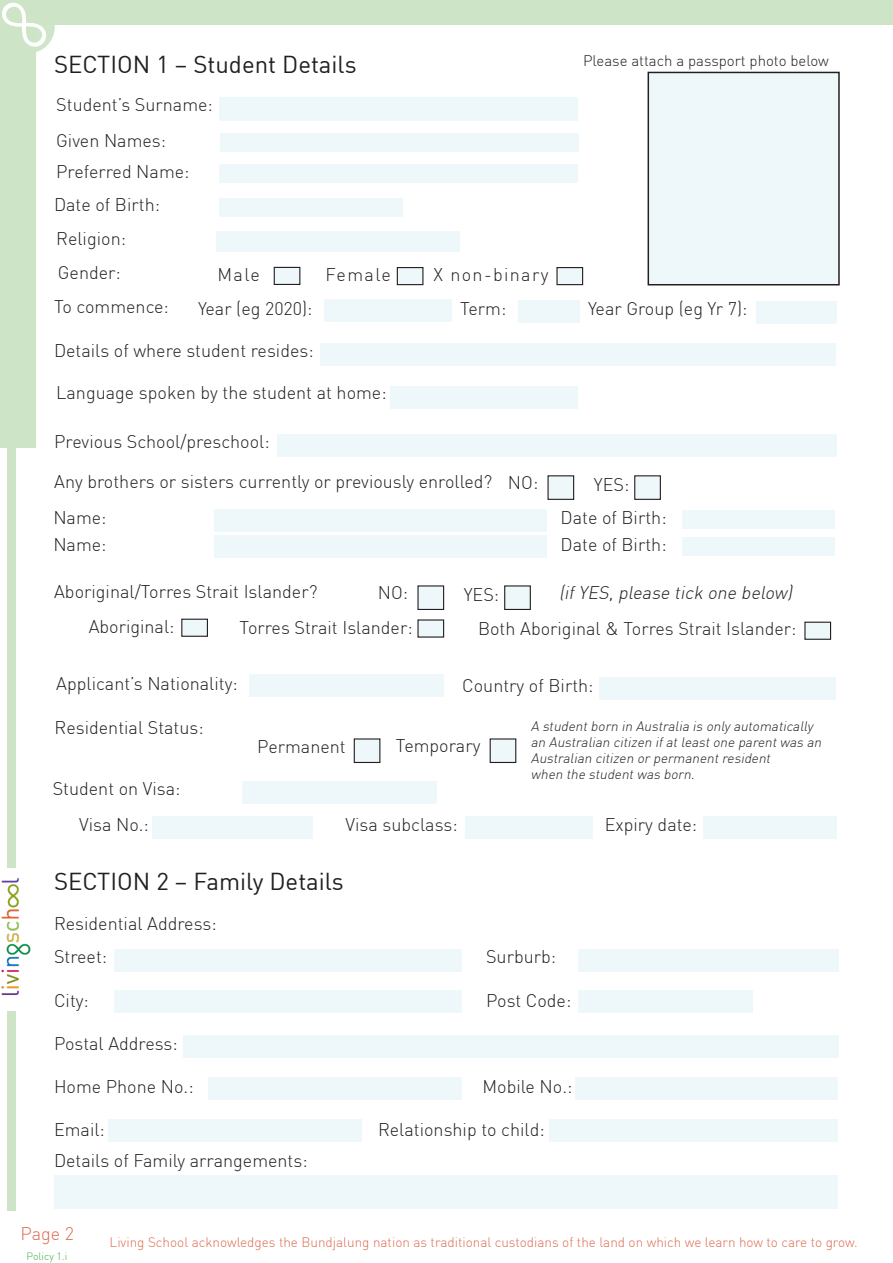
<style>
.page{position:relative;width:893px;height:1263px;background:#fff}
.page>*{position:absolute;margin:0;border:0;box-sizing:border-box;transform-origin:0 0}
.t1{font:24px "DIN";color:#231f20}
.t2{font:300 18px "DIN";color:#231f20}
.t3{font:italic 300 18px "DIN";color:#231f20}
.t4{font:300 18px "DIN";letter-spacing:.075em;color:#231f20}
.t5{font:300 18px "DIN";color:#dd6c53}
.t6{font:300 15px "DIN";color:#231f20}
.t7{font:italic 300 13.5px/16.2px "DIN";color:#231f20}
.t8{font:300 13.5px "DIN";color:#dd6c53}
.t9{font:300 10.5px "DIN";color:#40ae49}
</style>
<div class="page">
<div style="left:0;top:0;width:893px;height:25px;background:#cde4c7"></div>
<div style="left:0;top:24px;width:36px;height:424px;background:#cde4c7"></div>
<div style="left:8px;top:444px;width:8px;height:423px;background:#cde4c7"></div>
<img style="left:1px;top:867px;width:30px;height:128px">
<div style="left:8px;top:1011px;width:8px;height:199px;background:#cde4c7"></div>
<div style="left:219px;top:97px;width:359px;height:23px;background:#eef8fb"></div>
<div style="left:220px;top:133px;width:358px;height:19px;background:#eef8fb"></div>
<div style="left:648px;top:72px;width:191px;height:213px;background:#eef8fb"></div>
<div style="left:648px;top:72px;width:192px;height:213px;border:2px solid #231f20"></div>
<div style="left:219px;top:164px;width:359px;height:19px;background:#eef8fb"></div>
<div style="left:219px;top:198px;width:184px;height:19px;background:#eef8fb"></div>
<div style="left:274px;top:267px;width:26px;height:17px;background:#eef8fb"></div>
<div style="left:274px;top:267px;width:26px;height:18px;border:1px solid #231f20"></div>
<div style="left:397px;top:268px;width:26px;height:17px;background:#eef8fb"></div>
<div style="left:397px;top:267px;width:26px;height:18px;border:1px solid #231f20"></div>
<div style="left:557px;top:268px;width:26px;height:17px;background:#eef8fb"></div>
<div style="left:556px;top:267px;width:27px;height:18px;border:1px solid #231f20"></div>
<div style="left:216px;top:231px;width:243px;height:21px;background:#eef8fb"></div>
<div style="left:324px;top:299px;width:127px;height:23px;background:#eef8fb"></div>
<div style="left:518px;top:300px;width:61px;height:22px;background:#eef8fb"></div>
<div style="left:756px;top:301px;width:80px;height:22px;background:#eef8fb"></div>
<div style="left:321px;top:343px;width:515px;height:23px;background:#eef8fb"></div>
<div style="left:390px;top:386px;width:188px;height:22px;background:#eef8fb"></div>
<div style="left:277px;top:434px;width:559px;height:22px;background:#eef8fb"></div>
<div style="left:418px;top:586px;width:26px;height:23px;background:#eef8fb"></div>
<div style="left:417px;top:585px;width:27px;height:25px;border:1px solid #231f20"></div>
<div style="left:505px;top:586px;width:25px;height:23px;background:#eef8fb"></div>
<div style="left:504px;top:585px;width:27px;height:25px;border:1px solid #231f20"></div>
<div style="left:182px;top:619px;width:25px;height:17px;background:#eef8fb"></div>
<div style="left:181px;top:619px;width:27px;height:18px;border:1px solid #231f20"></div>
<div style="left:418px;top:620px;width:26px;height:17px;background:#eef8fb"></div>
<div style="left:805px;top:622px;width:25px;height:17px;background:#eef8fb"></div>
<div style="left:804px;top:622px;width:27px;height:18px;border:1px solid #231f20"></div>
<div style="left:249px;top:675px;width:195px;height:22px;background:#eef8fb"></div>
<div style="left:599px;top:677px;width:237px;height:23px;background:#eef8fb"></div>
<div style="left:354px;top:739px;width:26px;height:23px;background:#eef8fb"></div>
<div style="left:354px;top:738px;width:26px;height:25px;border:1px solid #231f20"></div>
<div style="left:490px;top:739px;width:26px;height:23px;background:#eef8fb"></div>
<div style="left:490px;top:738px;width:26px;height:25px;border:1px solid #231f20"></div>
<div style="left:242px;top:781px;width:195px;height:23px;background:#eef8fb"></div>
<div style="left:152px;top:816px;width:160px;height:22px;background:#eef8fb"></div>
<div style="left:465px;top:816px;width:128px;height:22px;background:#eef8fb"></div>
<div style="left:703px;top:816px;width:133px;height:22px;background:#eef8fb"></div>
<div style="left:115px;top:949px;width:347px;height:23px;background:#eef8fb"></div>
<div style="left:115px;top:990px;width:347px;height:23px;background:#eef8fb"></div>
<div style="left:578px;top:949px;width:261px;height:23px;background:#eef8fb"></div>
<div style="left:578px;top:990px;width:175px;height:23px;background:#eef8fb"></div>
<div style="left:184px;top:1035px;width:655px;height:23px;background:#eef8fb"></div>
<div style="left:208px;top:1077px;width:253px;height:23px;background:#eef8fb"></div>
<div style="left:575px;top:1077px;width:262px;height:23px;background:#eef8fb"></div>
<div style="left:108px;top:1119px;width:253px;height:23px;background:#eef8fb"></div>
<div style="left:549px;top:1119px;width:288px;height:23px;background:#eef8fb"></div>
<div style="left:54px;top:1175px;width:783px;height:34px;background:#eef8fb"></div>
<div style="left:548px;top:476px;width:26px;height:23px;background:#eef8fb"></div>
<div style="left:547px;top:475px;width:27px;height:25px;border:1px solid #231f20"></div>
<div style="left:635px;top:476px;width:25px;height:23px;background:#eef8fb"></div>
<div style="left:634px;top:475px;width:27px;height:25px;border:1px solid #231f20"></div>
<div style="left:215px;top:509px;width:332px;height:22px;background:#eef8fb"></div>
<div style="left:682px;top:510px;width:153px;height:19px;background:#eef8fb"></div>
<div style="left:215px;top:535px;width:332px;height:23px;background:#eef8fb"></div>
<div style="left:682px;top:537px;width:153px;height:19px;background:#eef8fb"></div>
<svg style="left:36px;top:25px;width:15px;height:26px"></svg>
<p class="t1" style="left:54px;top:49px;width:304px">SECTION 1 – Student Details</p>
<p class="t2" style="left:56px;top:93px;width:158px">Student’s Surname:</p>
<p class="t2" style="left:56px;top:129px;width:111px">Given Names:</p>
<p class="t2" style="left:56px;top:161px;width:135px">Preferred Name:</p>
<p class="t2" style="left:54px;top:193px;width:107px">Date of Birth:</p>
<p class="t2" style="left:56px;top:228px;width:71px">Religion:</p>
<p class="t2" style="left:58px;top:261px;width:64px">Gender:</p>
<p class="t2" style="left:218px;top:263px;width:44px">Male</p>
<p class="t2" style="left:326px;top:263px;width:67px">Female</p>
<p class="t4" style="left:434px;top:263px;width:117px">X non-binary</p>
<p class="t6" style="left:583px;top:51px;width:247px">Please attach a passport photo below</p>
<p class="t2" style="left:54px;top:295px;width:116px">To commence:</p>
<p class="t2" style="left:198px;top:297px;width:116px">Year (eg 2020):</p>
<p class="t2" style="left:460px;top:297px;width:48px">Term:</p>
<p class="t2" style="left:588px;top:297px;width:161px">Year Group (eg Yr 7):</p>
<p class="t2" style="left:54px;top:340px;width:261px">Details of where student resides:</p>
<p class="t2" style="left:56px;top:381px;width:332px">Language spoken by the student at home:</p>
<p class="t2" style="left:54px;top:430px;width:217px">Previous School/preschool:</p>
<p class="t2" style="left:54px;top:470px;width:440px">Any brothers or sisters currently or previously enrolled?</p>
<p class="t2" style="left:508px;top:472px;width:32px">NO:</p>
<p class="t2" style="left:594px;top:473px;width:37px">YES:</p>
<p class="t2" style="left:53px;top:506px;width:55px">Name:</p>
<p class="t2" style="left:561px;top:507px;width:107px">Date of Birth:</p>
<p class="t2" style="left:53px;top:533px;width:55px">Name:</p>
<p class="t2" style="left:561px;top:533px;width:107px">Date of Birth:</p>
<p class="t2" style="left:54px;top:580px;width:265px">Aboriginal/Torres Strait Islander?</p>
<p class="t3" style="left:559px;top:582px;width:238px">(ifYES,please tick one below)</p>
<p class="t2" style="left:239px;top:616px;width:175px">Torres Strait Islander:</p>
<p class="t2" style="left:478px;top:618px;width:320px">Both Aboriginal &amp; Torres Strait Islander:</p>
<p class="t2" style="left:378px;top:582px;width:32px">NO:</p>
<p class="t2" style="left:464px;top:583px;width:37px">YES:</p>
<p class="t2" style="left:89px;top:615px;width:87px">Aboriginal:</p>
<p class="t2" style="left:56px;top:672px;width:183px">Applicant’s Nationality:</p>
<p class="t2" style="left:462px;top:674px;width:133px">Country of Birth:</p>
<p class="t2" style="left:55px;top:716px;width:151px">Residential Status:</p>
<p class="t2" style="left:257px;top:735px;width:90px">Permanent</p>
<p class="t2" style="left:396px;top:735px;width:86px">Temporary</p>
<p class="t7" style="left:531px;top:717px;width:295px">A studentborn in Australia is only automatically an Australian citizen ifatleastone parentwas an<br>Australian citizen or permanentresident</p>
<p class="t7" style="left:531px;top:766px;width:168px">when the studentwas born.</p>
<p class="t2" style="left:53px;top:778px;width:129px">Student on Visa:</p>
<p class="t2" style="left:79px;top:813px;width:71px">Visa No.:</p>
<p class="t2" style="left:346px;top:814px;width:114px">Visa subclass:</p>
<p class="t2" style="left:605px;top:814px;width:94px">Expiry date:</p>
<p class="t1" style="left:54px;top:866px;width:291px">SECTION 2 – Family Details</p>
<p class="t2" style="left:54px;top:912px;width:164px">Residential Address:</p>
<p class="t2" style="left:54px;top:946px;width:55px">Street:</p>
<p class="t2" style="left:486px;top:946px;width:72px">Surburb:</p>
<p class="t2" style="left:54px;top:989px;width:36px">City:</p>
<p class="t2" style="left:486px;top:989px;width:87px">Post Code:</p>
<p class="t2" style="left:54px;top:1032px;width:125px">Postal Address:</p>
<p class="t2" style="left:54px;top:1075px;width:141px">Home Phone No.:</p>
<p class="t2" style="left:482px;top:1075px;width:91px">Mobile No.:</p>
<p class="t2" style="left:54px;top:1118px;width:52px">Email:</p>
<p class="t2" style="left:378px;top:1118px;width:168px">Relationship to child:</p>
<p class="t2" style="left:54px;top:1149px;width:255px">Details of Family arrangements:</p>
<p class="t5" style="left:21px;top:1222px;width:55px">Page 2</p>
<p class="t8" style="left:110px;top:1234px;width:750px">Living School acknowledges the Bundjalung nation as traditional custodians of the land on which we learn how to care to grow.</p>
<p class="t9" style="left:26px;top:1249px;width:42px">Policy 1.i</p>
</div>
